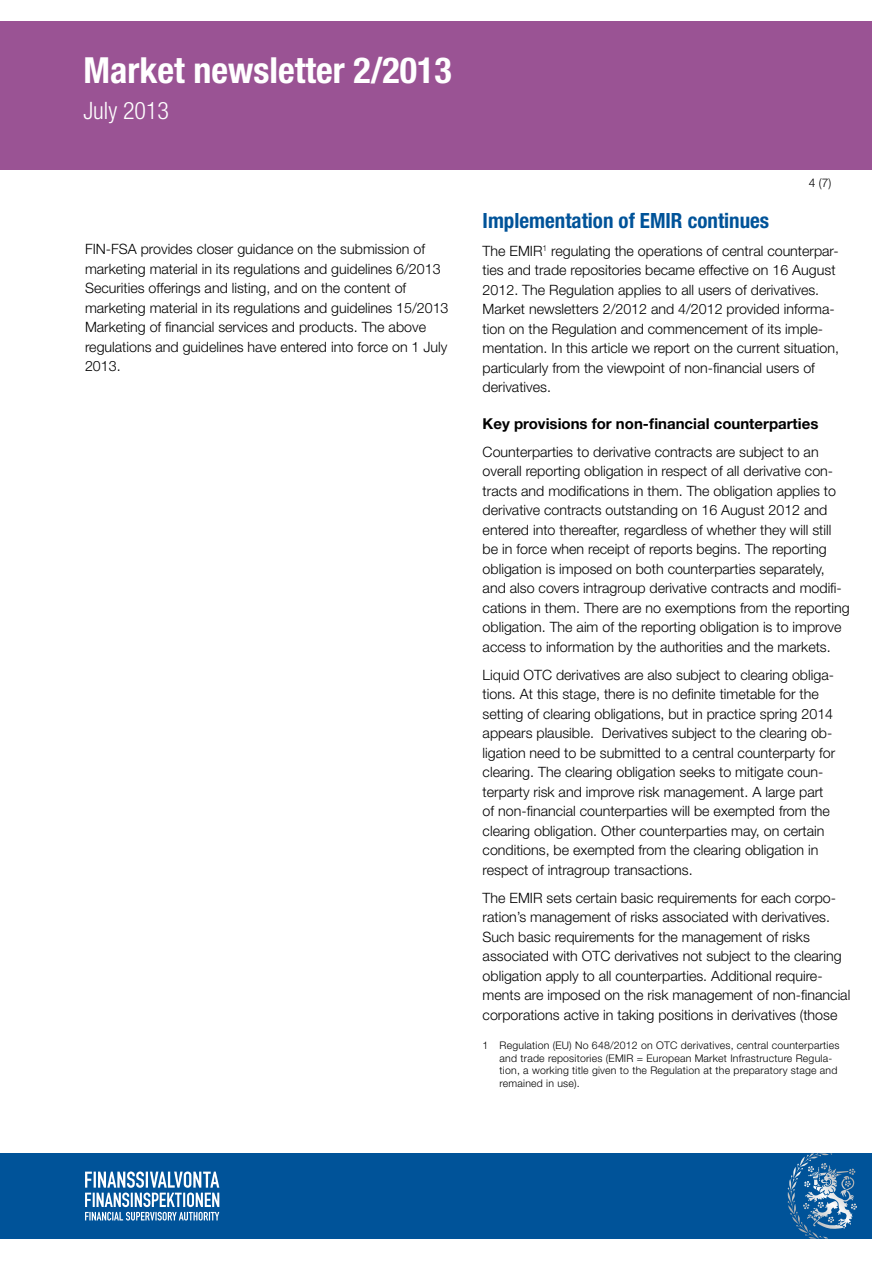
<style>
.page{position:relative;width:893px;height:1263px;background:#fff}
.page>*{position:absolute;margin:0;border:0;box-sizing:border-box;transform-origin:0 0}
.t1{font:700 condensed 36px "Helvetica Neue LT Std";color:#fff}
.t2{font:300 condensed 24px "Helvetica Neue LT Std";color:#fff}
.t3{font:700 condensed 21px "Helvetica Neue LT Std";color:#005399}
.t4{font:700 15px "Helvetica Neue LT Std";color:#000}
.t5{font:300 14.25px/19.5px "Helvetica Neue LT Std";color:#000}
.t6{font:300 12px "Helvetica Neue LT Std";color:#000}
.t7{font:300 10.5px/12.6px "Helvetica Neue LT Std";letter-spacing:.02em;color:#000}
</style>
<div class="page">
<div style="left:0;top:21px;width:872px;height:149px;background:#9a5394"></div>
<div style="left:0;top:1153px;width:872px;height:85px;background:#005399"></div>
<svg style="left:800px;top:1153px;width:32px;height:13px"></svg>
<svg style="left:85px;top:1171px;width:134px;height:49px"></svg>
<h1 class="t1" style="left:84px;top:49px;width:370px">Market newsletter 2/2013</h1>
<h2 class="t2" style="left:84px;top:97px;width:87px">July 2013</h2>
<p class="t5" style="left:85px;top:239px;width:365px">FIN-FSA provides closer guidance on the submission of marketing material in its regulations and guidelines 6/2013<br>Securities offerings and listing, and on the content of marketing material in its regulations and guidelines 15/2013<br>Marketing of financial services and products. The above regulations and guidelines have entered into force on 1 July 2013.</p>
<p class="t6" style="left:809px;top:176px;width:24px">4 (7)</p>
<h3 class="t3" style="left:483px;top:207px;width:288px">Implementation of EMIR continues</h3>
<p class="t5" style="left:483px;top:240px;width:358px">The EMIR<sup>1</sup> regulating the operations of central counterpar&shy;ties and trade repositories became effective on 16 August 2012. The Regulation applies to all users of derivatives.<br>Market newsletters 2/2012 and 4/2012 provided informa&shy;tion on the Regulation and commencement of its imple&shy;mentation. In this article we report on the current situation, particularly from the viewpoint of non-financial users of derivatives.</p>
<p class="t4" style="left:483px;top:414px;width:337px">Key provisions for non-financial counterparties</p>
<p class="t5" style="left:483px;top:441px;width:368px">Counterparties to derivative contracts are subject to an overall reporting obligation in respect of all derivative con&shy;tracts and modifications in them. The obligation applies to derivative contracts outstanding on 16 August 2012 and entered into thereafter, regardless of whether they will still be in force when receipt of reports begins. The reporting obligation is imposed on both counterparties separately, and also covers intragroup derivative contracts and modifi&shy;cations in them. There are no exemptions from the reporting obligation. The aim of the reporting obligation is to improve access to information by the authorities and the markets.</p>
<p class="t5" style="left:483px;top:664px;width:354px">Liquid OTC derivatives are also subject to clearing obliga&shy;tions. At this stage, there is no definite timetable for the setting of clearing obligations, but in practice spring 2014 appears plausible. Derivatives subject to the clearing ob&shy;ligation need to be submitted to a central counterparty for clearing. The clearing obligation seeks to mitigate coun&shy;terparty risk and improve risk management. A large part of non-financial counterparties will be exempted from the clearing obligation. Other counterparties may, on certain conditions, be exempted from the clearing obligation in respect of intragroup transactions.</p>
<p class="t5" style="left:483px;top:887px;width:369px">The EMIR sets certain basic requirements for each corpo&shy;ration’s management of risks associated with derivatives.<br>Such basic requirements for the management of risks associated with OTC derivatives not subject to the clearing obligation apply to all counterparties. Additional require&shy;ments are imposed on the risk management of non-financial corporations active in taking positions in derivatives (those</p>
<p class="t7" style="left:500px;top:1039px;width:341px;text-indent:-17px">1 Regulation (EU) No 648/2012 on OTC derivatives, central counterparties and trade repositories (EMIR = European Market Infrastructure Regula&shy;tion, a working title given to the Regulation at the preparatory stage and remained in use).</p>
</div>
